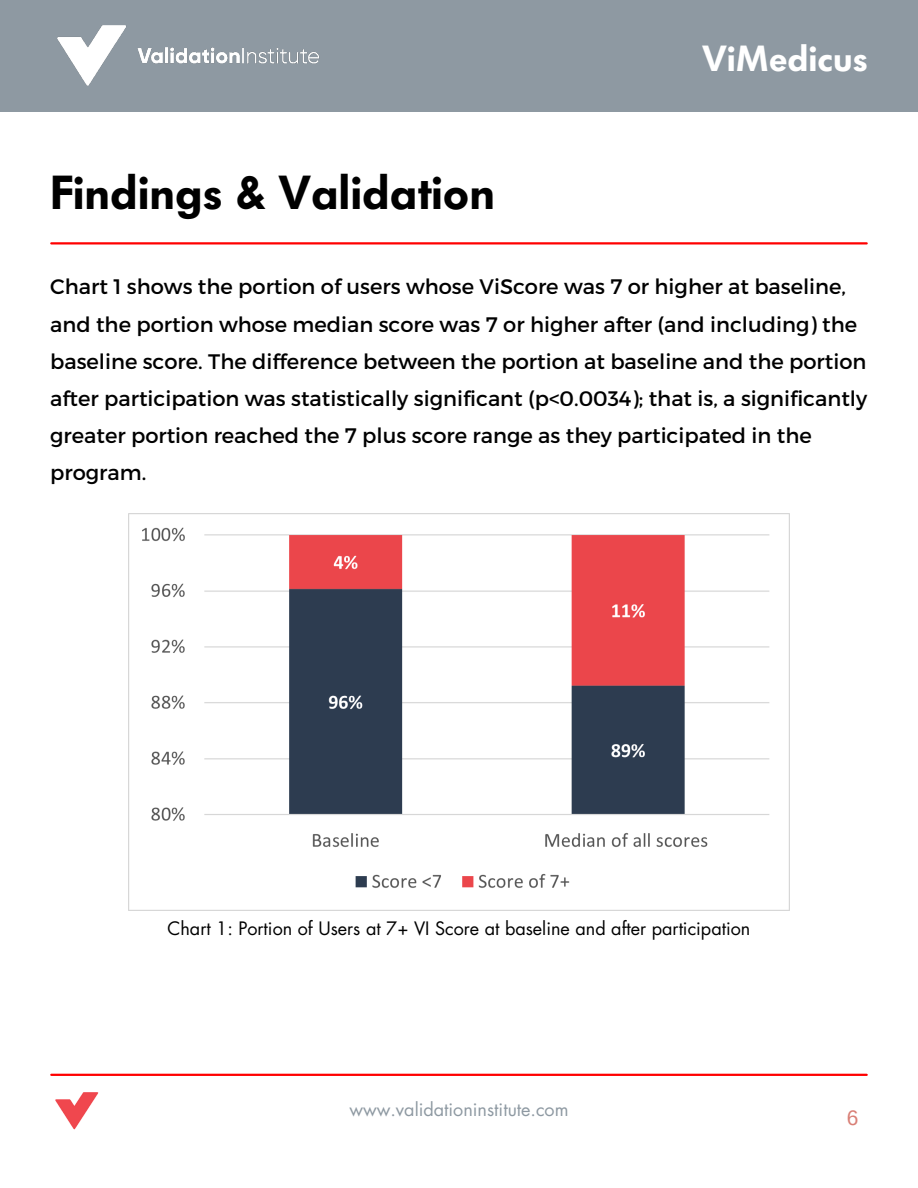
<style>
.page{position:relative;width:918px;height:1188px;background:#fff}
.page>*{position:absolute;margin:0;border:0;box-sizing:border-box;transform-origin:0 0}
.t1{font:600 47.25px "Futura BQ";color:#000}
.t2{font:600 36px "Futura BQ";color:#fff}
.t3{font:21px/37.2px "Montserrat";color:#000}
.t4{font:21px "Arimo";color:#d97f76}
.t5{font:18px "Futura LT";color:#000}
.t6{font:18px "Futura LT";color:#8e99a2}
</style>
<div class="page">
<div style="left:0;top:0;width:918px;height:112px;background:#8e99a2"></div>
<img style="left:57px;top:25px;width:262px;height:61px">
<hr style="left:51px;top:1074px;width:816px;height:2px;background:#f00">
<img style="left:55px;top:1092px;width:44px;height:38px">
<hr style="left:51px;top:242px;width:816px;height:3px;background:#f00">
<img style="left:129px;top:513px;width:660px;height:397px">
<p class="t1" style="left:50px;top:165px;width:446px">Findings &amp; Validation</p>
<p class="t2" style="left:702px;top:38px;width:167px">ViMedicus</p>
<p class="t3" style="left:50px;top:267px;width:819px">Chart 1 shows the portion of users whose ViScore was 7 or higher at baseline, and the portion whose median score was 7 or higher after (and including) the baseline score. The difference between the portion at baseline and the portion after participation was statistically significant (p&lt;0.0034); that is, a significantly greater portion reached the 7 plus score range as they participated in the program.</p>
<p class="t5" style="left:168px;top:916px;width:584px">Chart 1: Portion of Users at 7+ VI Score at baseline and after participation</p>
<h3 class="t6" style="left:349px;top:1098px;width:221px">www.validationinstitute.com</h3>
<p class="t4" style="left:847px;top:1106px;width:13px">6</p>
</div>
